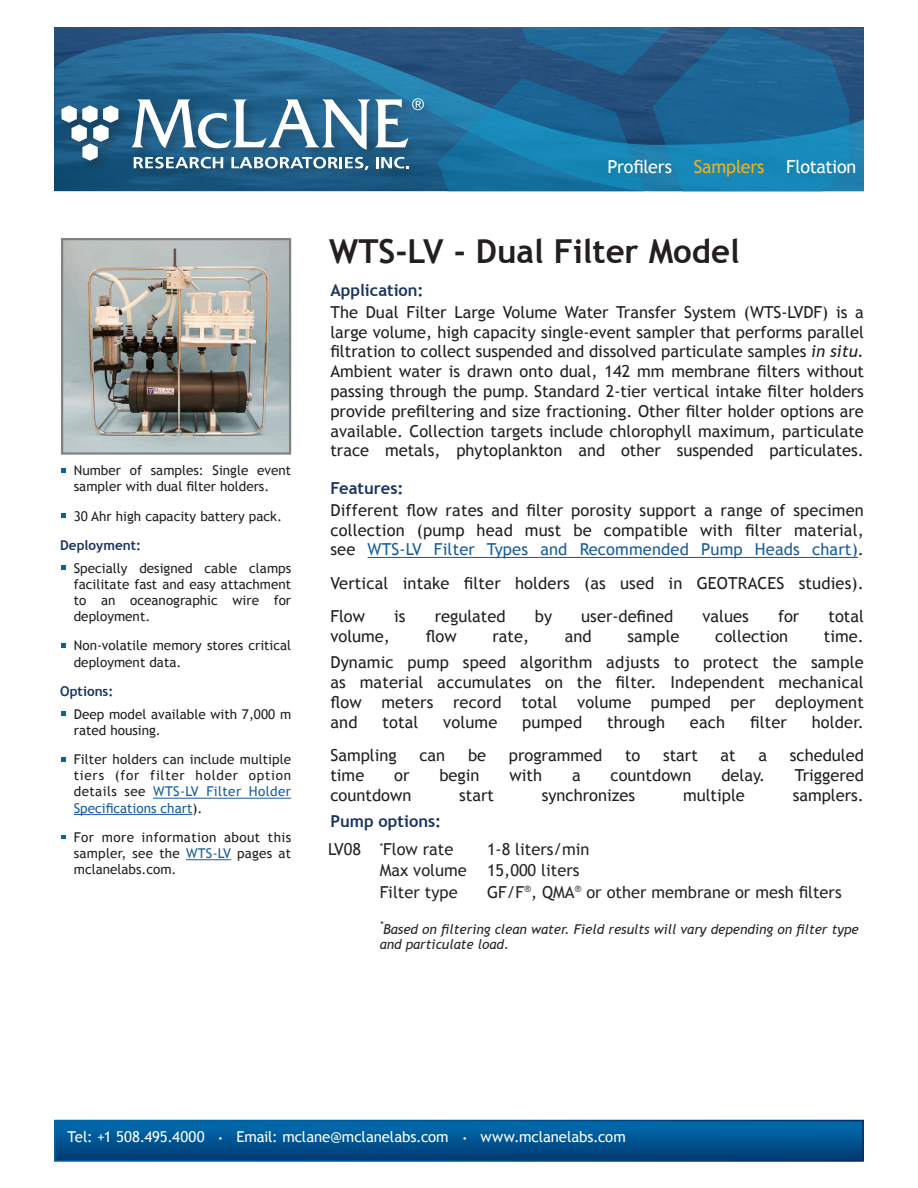
<style>
.page{position:relative;width:918px;height:1188px;background:#fff}
.page>*{position:absolute;margin:0;border:0;box-sizing:border-box;transform-origin:0 0}
.Product_Name_Front{font:700 33px "Trebuchet MS";color:#231f20}
.t1{font:18px "Trebuchet MS";letter-spacing:-.015em;color:#fff}
.Overview_Body{font:16.5px/19.8px "Trebuchet MS";color:#231f20;text-align:justify}
.Overvew_Body_paragra{font:16.5px/19.8px "Trebuchet MS";letter-spacing:.01em;color:#231f20;text-align:justify}
.Table_Body-B{font:16.5px "Trebuchet MS";color:#262626}
.Overview_Header{font:700 16.5px "Trebuchet MS";color:#193461}
.Table_Header_2{font:16.5px "Trebuchet MS";color:#262626}
.t2{font:15px "Trebuchet MS";letter-spacing:-.005em;color:#fff}
.t3{font:13.5px/16.2px "Trebuchet MS";color:#231f20}
.Table_Body-B-2{font:italic 13.5px/15px "Trebuchet MS";color:#262626}
.Body_Small_Header{font:700 13.5px "Trebuchet MS";color:#193461}
.s1{color:#175d9e}
.s2{color:#efb21e}
.s3{font-style:italic}
.s4{font-size:13.5px}
.s5{font-size:9px}
</style>
<div class="page">
<img style="left:54px;top:33px;width:154px;height:158px">
<img style="left:208px;top:33px;width:656px;height:158px">
<svg style="left:438px;top:27px;width:410px;height:164px;background:#1e6a99"></svg>
<div style="left:59px;top:96px;width:378px;height:87px;background:#231f20;opacity:.3"></div>
<svg style="left:62px;top:105px;width:56px;height:56px"></svg>
<svg style="left:134px;top:157px;width:89px;height:11px"></svg>
<svg style="left:131px;top:98px;width:293px;height:52px"></svg>
<svg style="left:231px;top:157px;width:138px;height:13px"></svg>
<svg style="left:376px;top:157px;width:33px;height:11px"></svg>
<svg style="left:57px;top:1123px;width:804px;height:36px;background:#005390"></svg>
<hr style="left:368px;top:557px;width:490px;height:1px;background:#175d9e">
<hr style="left:153px;top:798px;width:138px;height:1px;background:#175d9e">
<hr style="left:74px;top:814px;width:118px;height:1px;background:#175d9e">
<hr style="left:186px;top:859px;width:45px;height:1px;background:#175d9e">
<img style="left:64px;top:241px;width:224px;height:211px">
<div style="left:61px;top:238px;width:230px;height:217px;border:2px solid #808283"></div>
<p class="t3" style="left:74px;top:462px;width:219px">Number of samples: Single event sampler with dual filter holders.</p>
<p class="t3" style="left:74px;top:508px;width:210px">30 Ahr high capacity battery pack.</p>
<p class="Body_Small_Header" style="left:60px;top:536px;width:82px">Deployment:</p>
<p class="t3" style="left:74px;top:560px;width:219px;text-align:justify">Specially designed cable clamps facilitate fast and easy attachment to an oceanographic wire for deployment.</p>
<p class="t3" style="left:74px;top:638px;width:219px">Non-volatile memory stores critical deployment data.</p>
<p class="Body_Small_Header" style="left:60px;top:683px;width:55px">Options:</p>
<p class="t3" style="left:74px;top:706px;width:219px">Deep model available with 7,000 m rated housing.</p>
<p class="t3" style="left:74px;top:751px;width:219px;text-align:justify">Filter holders can include multiple tiers (for filter holder option details see <span class="s1">WTS-LV Filter Holder Specifications chart</span>).</p>
<p class="t3" style="left:74px;top:829px;width:219px;text-align:justify">For more information about this sampler, see the <span class="s1">WTS-LV</span> pages at mclanelabs.com.</p>
<p class="t1" style="left:608px;top:156px;width:250px">Profilers <span class="s2">Samplers</span> Flotation</p>
<p class="Product_Name_Front" style="left:329px;top:230px;width:412px">WTS-LV - Dual Filter Model</p>
<p class="Overview_Header" style="left:330px;top:280px;width:95px">Application:</p>
<p class="Overview_Body" style="left:330px;top:302px;width:535px">The Dual Filter Large Volume Water Transfer System (WTS-LVDF) is a large volume, high capacity single-event sampler that performs parallel filtration to collect suspended and dissolved particulate samples <span class="s3">in situ.<br></span>Ambient water is drawn onto dual, 142 mm membrane filters without passing through the pump<span class="s4">.</span> Standard 2-tier vertical intake filter holders provide prefiltering and size fractioning. Other filter holder options are available. Collection targets include chlorophyll maximum, particulate trace metals, phytoplankton and other suspended particulates.</p>
<p class="Overview_Header" style="left:330px;top:478px;width:75px">Features:</p>
<p class="Overvew_Body_paragra" style="left:330px;top:500px;width:535px">Different flow rates and filter porosity support a range of specimen collection (pump head must be compatible with filter material, see <span class="s1">WTS-LV Filter Types and Recommended Pump Heads chart)</span>.</p>
<p class="Overvew_Body_paragra" style="left:330px;top:573px;width:535px">Vertical intake filter holders (as used in GEOTRACES studies).</p>
<p class="Overview_Body" style="left:330px;top:606px;width:36px">Flow</p>
<p class="Overview_Body" style="left:394px;top:606px;width:13px">is</p>
<p class="Overview_Body" style="left:435px;top:606px;width:72px">regulated</p>
<p class="Overview_Body" style="left:535px;top:606px;width:19px">by</p>
<p class="Overview_Body" style="left:581px;top:606px;width:94px">user-defined</p>
<p class="Overview_Body" style="left:703px;top:606px;width:48px">values</p>
<p class="Overview_Body" style="left:778px;top:606px;width:23px">for</p>
<p class="Overview_Body" style="left:829px;top:606px;width:37px">total</p>
<p class="Overview_Body" style="left:330px;top:626px;width:61px">volume,</p>
<p class="Overview_Body" style="left:426px;top:626px;width:33px">flow</p>
<p class="Overview_Body" style="left:492px;top:626px;width:38px">rate,</p>
<p class="Overview_Body" style="left:565px;top:626px;width:28px">and</p>
<p class="Overview_Body" style="left:627px;top:626px;width:54px">sample</p>
<p class="Overview_Body" style="left:715px;top:626px;width:75px">collection</p>
<p class="Overview_Body" style="left:824px;top:626px;width:41px">time.</p>
<p class="Overvew_Body_paragra" style="left:330px;top:653px;width:535px">Dynamic pump speed algorithm adjusts to protect the sample as material accumulates on the filter. Independent mechanical flow meters record total volume pumped per deployment and</p>
<p class="Overvew_Body_paragra" style="left:382px;top:712px;width:38px">total</p>
<p class="Overvew_Body_paragra" style="left:443px;top:712px;width:56px">volume</p>
<p class="Overvew_Body_paragra" style="left:522px;top:712px;width:62px">pumped</p>
<p class="Overvew_Body_paragra" style="left:607px;top:712px;width:60px">through</p>
<p class="Overvew_Body_paragra" style="left:690px;top:712px;width:37px">each</p>
<p class="Overvew_Body_paragra" style="left:750px;top:712px;width:38px">filter</p>
<p class="Overvew_Body_paragra" style="left:812px;top:712px;width:54px">holder.</p>
<p class="Overview_Body" style="left:330px;top:745px;width:68px">Sampling</p>
<p class="Overview_Body" style="left:419px;top:745px;width:27px">can</p>
<p class="Overview_Body" style="left:468px;top:745px;width:20px">be</p>
<p class="Overview_Body" style="left:509px;top:745px;width:95px">programmed</p>
<p class="Overview_Body" style="left:625px;top:745px;width:17px">to</p>
<p class="Overview_Body" style="left:663px;top:745px;width:36px">start</p>
<p class="Overview_Body" style="left:721px;top:745px;width:17px">at</p>
<p class="Overview_Body" style="left:759px;top:745px;width:10px">a</p>
<p class="Overview_Body" style="left:790px;top:745px;width:76px">scheduled</p>
<p class="Overview_Body" style="left:330px;top:765px;width:35px">time</p>
<p class="Overview_Body" style="left:394px;top:765px;width:17px">or</p>
<p class="Overview_Body" style="left:439px;top:765px;width:42px">begin</p>
<p class="Overview_Body" style="left:510px;top:765px;width:34px">with</p>
<p class="Overview_Body" style="left:572px;top:765px;width:10px">a</p>
<p class="Overview_Body" style="left:611px;top:765px;width:82px">countdown</p>
<p class="Overview_Body" style="left:721px;top:765px;width:45px">delay.</p>
<p class="Overview_Body" style="left:795px;top:765px;width:71px">Triggered</p>
<p class="Overview_Body" style="left:330px;top:785px;width:82px">countdown</p>
<p class="Overview_Body" style="left:459px;top:785px;width:36px">start</p>
<p class="Overview_Body" style="left:542px;top:785px;width:95px">synchronizes</p>
<p class="Overview_Body" style="left:683px;top:785px;width:63px">multiple</p>
<p class="Overview_Body" style="left:793px;top:785px;width:73px">samplers.</p>
<p class="Overview_Header" style="left:330px;top:811px;width:112px">Pump options:</p>
<p class="Table_Header_2" style="left:328px;top:840px;width:35px">LV08</p>
<p class="Table_Body-B" style="left:380px;top:840px;width:75px"><sup>*</sup>Flow rate</p>
<p class="Table_Body-B" style="left:487px;top:840px;width:104px">1-8 liters/min</p>
<p class="Table_Body-B" style="left:380px;top:861px;width:89px">Max volume</p>
<p class="Table_Body-B" style="left:487px;top:861px;width:94px">15,000 liters</p>
<p class="Table_Body-B" style="left:380px;top:882px;width:79px">Filter type</p>
<p class="Table_Body-B" style="left:487px;top:882px;width:356px">GF/F<sup>®</sup>, QMA<sup>®</sup> or other membrane or mesh filters</p>
<p class="Table_Body-B-2" style="left:380px;top:922px;width:481px"><sup>*</sup>Based on filtering clean water. Field results will vary depending on filter type and particulate load.</p>
<p class="t2" style="left:68px;top:1128px;width:560px">Tel: +1 508.495.4000 <span class="s5">•</span> Email: mclane@mclanelabs.com <span class="s5">•</span> www.mclanelabs.com</p>
</div>
